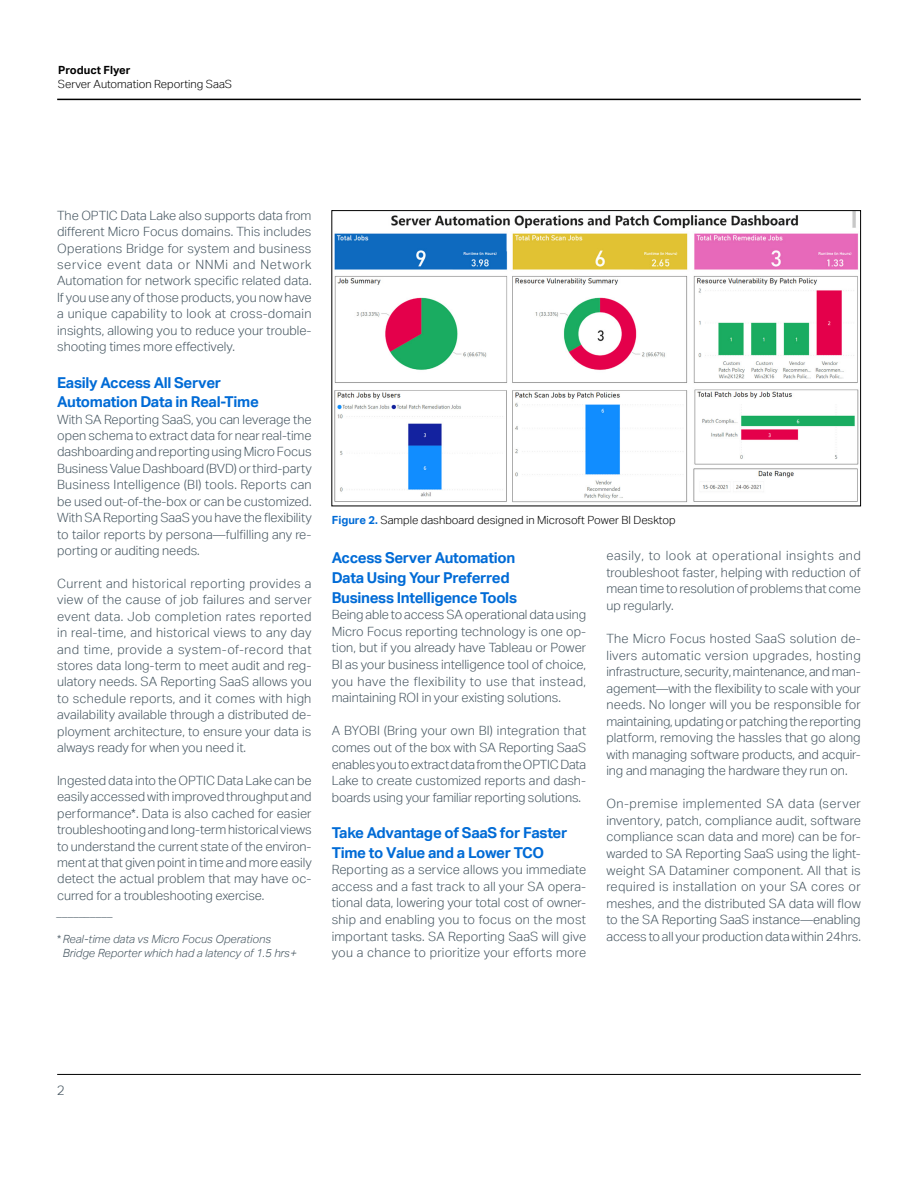
<style>
.page{position:relative;width:918px;height:1188px;background:#fff}
.page>*{position:absolute;margin:0;border:0;box-sizing:border-box;transform-origin:0 0}
.subhead_10_13-blue{font:700 15px/19.6px "Aktiv Grotesk";letter-spacing:-.02em;color:#006bd6}
.t1{font:300 13.5px "Aktiv Grotesk";color:#455560}
.body_8_5_11-grey{font:300 12.75px/16.5px "Aktiv Grotesk";letter-spacing:-.005em;color:#455560;text-align:justify}
.body_8_5_11-grey-2{font:300 12.45px/16.5px "Aktiv Grotesk";letter-spacing:-.005em;color:#455560}
.caption_7_5_9_5{font:300 11.25px "Aktiv Grotesk";color:#000}
.Footnote_italic_7_5{font:italic 300 11.25px/13.5px "Aktiv Grotesk";color:#455560}
.t2{font:700 11.25px "Aktiv Grotesk";color:#000}
.s1{font-style:normal}
.s2{font-weight:700;color:#006bd6}
.s3{font-size:12.75px}
</style>
<div class="page">
<hr style="left:57px;top:1074px;width:804px;height:1px;background:#000">
<hr style="left:57px;top:99px;width:804px;height:1px;background:#000">
<img style="left:334px;top:212px;width:525px;height:291px">
<div style="left:332px;top:210px;width:529px;height:296px;border:1px solid #000"></div>
<p class="t2" style="left:58px;top:63px;width:74px">Product Flyer</p>
<p class="caption_7_5_9_5" style="left:58px;top:78px;width:176px">Server Automation Reporting SaaS</p>
<p class="body_8_5_11-grey" style="left:57px;top:207px;width:256px">The OPTIC Data Lake also supports data from different Micro Focus domains. This includes Operations Bridge for system and business service event data or NNMi and Network Automation for network specific related data.<br>If you use any of those products, you now have a unique capability to look at cross-domain insights, allowing you to reduce your trouble&shy;shooting times more effectively.</p>
<p class="subhead_10_13-blue" style="left:57px;top:372px;width:203px">Easily Access All Server<br>Automation Data in Real-Time</p>
<p class="body_8_5_11-grey" style="left:57px;top:411px;width:256px">With SA Reporting SaaS, you can leverage the open schema to extract data for near real-time dashboarding and reporting using Micro Focus Business Value Dashboard (BVD) or third-party Business Intelligence (BI) tools. Reports can be used out-of-the-box or can be customized.<br>With SA Reporting SaaS you have the flexibility to tailor reports by persona—fulfilling any re&shy;porting or auditing needs.</p>
<p class="body_8_5_11-grey" style="left:57px;top:575px;width:256px">Current and historical reporting provides a view of the cause of job failures and server event data. Job completion rates reported in real-time, and historical views to any day and time, provide a system-of-record that stores data long-term to meet audit and reg&shy;ulatory needs. SA Reporting SaaS allows you to schedule reports, and it comes with high availability available through a distributed de&shy;ployment architecture, to ensure your data is always ready for when you need it.</p>
<p class="body_8_5_11-grey" style="left:57px;top:772px;width:256px">Ingested data into the OPTIC Data Lake can be easily accessed with improved throughput and performance*. Data is also cached for easier troubleshooting and long-term historical views to understand the current state of the environ&shy;ment at that given point in time and more easily detect the actual problem that may have oc&shy;curred for a troubleshooting exercise.</p>
<p class="Footnote_italic_7_5" style="left:57px;top:906px;width:58px">__________</p>
<p class="Footnote_italic_7_5" style="left:63px;top:933px;width:236px;text-indent:-6px"><span class="s1">*</span>Real-time data vs Micro Focus Operations<br>Bridge Reporter which had a latency of 1.5 hrs+</p>
<p class="caption_7_5_9_5" style="left:332px;top:514px;width:345px"><span class="s2">Figure 2.</span> Sample dashboard designed in Microsoft Power BI Desktop</p>
<p class="subhead_10_13-blue" style="left:332px;top:548px;width:187px">Access Server Automation<br>Data Using Your Preferred<br>Business Intelligence Tools</p>
<p class="body_8_5_11-grey" style="left:332px;top:606px;width:256px">Being able to access SA operational data using Micro Focus reporting technology is one op&shy;tion, but if you already have Tableau or Power BI as your business intelligence tool of choice, you have the flexibility to use that instead, maintaining ROI in your existing solutions.</p>
<p class="body_8_5_11-grey" style="left:332px;top:723px;width:256px">A BYOBI (Bring your own BI) integration that comes out of the box with SA Reporting SaaS enables you to extract data from the OPTIC Data Lake to create customized reports and dash&shy;boards using your familiar reporting solutions.</p>
<p class="subhead_10_13-blue" style="left:332px;top:823px;width:237px">Take Advantage of SaaS for Faster<br>Time to Value and a Lower TCO</p>
<p class="body_8_5_11-grey" style="left:332px;top:861px;width:256px">Reporting as a service allows you immediate access and a fast track to all your SA opera&shy;tional data, lowering your total cost of owner&shy;ship and enabling you to focus on the most important tasks. SA Reporting SaaS will give you a chance to prioritize your efforts more</p>
<p class="body_8_5_11-grey" style="left:606px;top:548px;width:256px">easily, to look at operational insights and troubleshoot faster, helping with reduction of</p>
<p class="body_8_5_11-grey-2" style="left:606px;top:581px;width:256px"><span class="s3">mean time to resolu</span>tion of problems that come up regularly.</p>
<p class="body_8_5_11-grey" style="left:606px;top:630px;width:256px">The Micro Focus hosted SaaS solution de&shy;livers automatic version upgrades, hosting infrastructure, security, maintenance, and man&shy;agement—with the flexibility to scale with your needs. No longer will you be responsible for maintaining, updating or patching the reporting platform, removing the hassles that go along with managing software products, and acquir&shy;ing and managing the hardware they run on.</p>
<p class="body_8_5_11-grey" style="left:606px;top:796px;width:256px">On-premise implemented SA data (server inventory, patch, compliance audit, software compliance scan data and more) can be for&shy;warded to SA Reporting SaaS using the light&shy;weight SA Dataminer component. All that is required is installation on your SA cores or meshes, and the distributed SA data will flow to the SA Reporting SaaS instance—enabling access to all your production data within 24hrs.</p>
<p class="t1" style="left:57px;top:1082px;width:9px">2</p>
</div>
